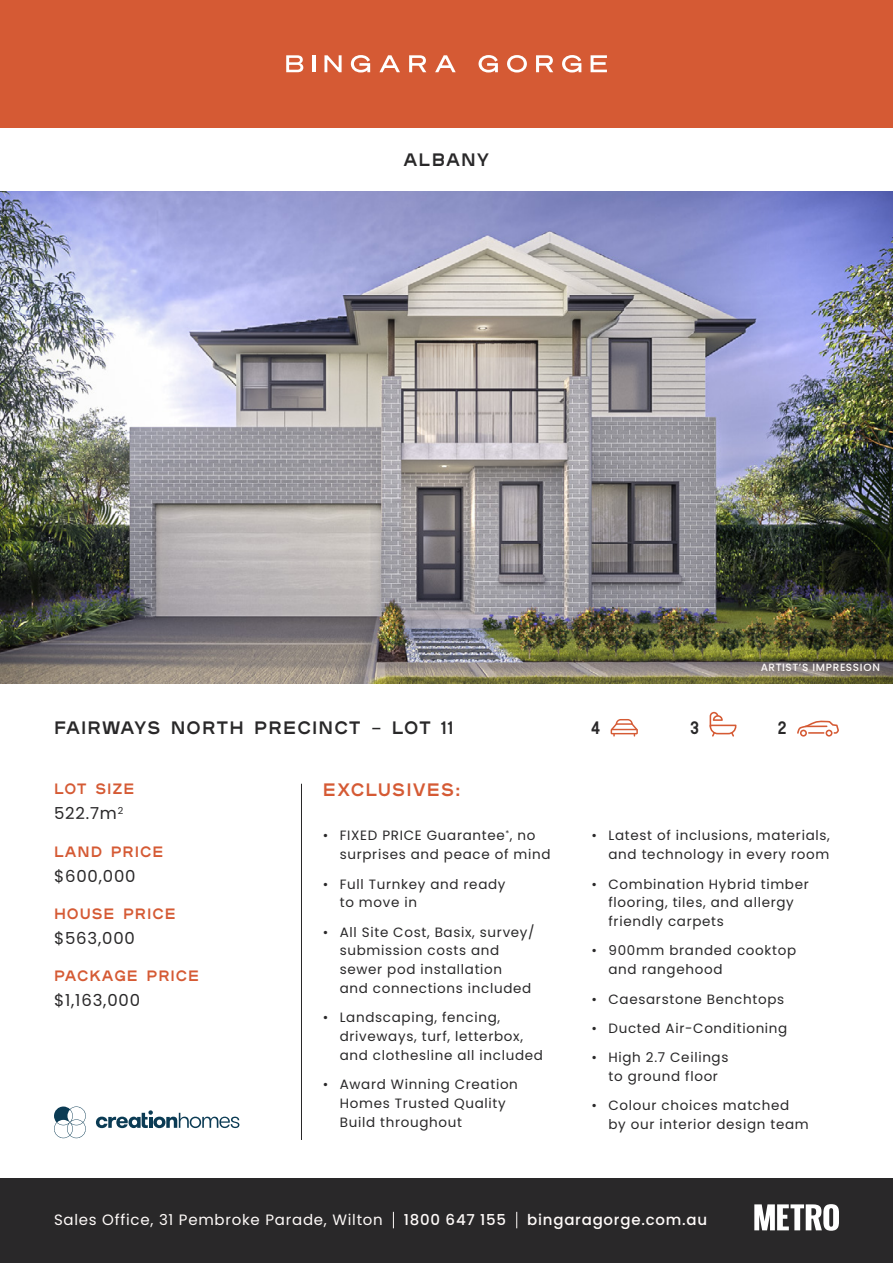
<style>
.page{position:relative;width:893px;height:1263px;background:#fff}
.page>*{position:absolute;margin:0;border:0;box-sizing:border-box;transform-origin:0 0}
.t1{font:18px "Plaak 6 Trial 46 Bold";letter-spacing:.06em;color:#292829}
.t2{font:18px "Plaak 6 Trial 46 Bold";letter-spacing:.06em;color:#d55a34}
.t3{font:16.5px "Poppins";letter-spacing:.05em;color:#292829}
.t4{font:15px "Plaak 6 Trial 46 Bold";letter-spacing:.06em;color:#d55a34}
.t5{font:15px "Poppins";letter-spacing:.05em;color:#fffbf9}
.t6{font:500 15px "Poppins";letter-spacing:.05em;color:#fffbf9}
.t7{font:13.5px/18.8px "Poppins";letter-spacing:.05em;color:#292829}
.t8{font:500 10.5px "Poppins";letter-spacing:.06em;color:#fffbf9}
.s1{font-family:"Poppins";font-weight:500;font-size:15px}
</style>
<div class="page">
<div style="left:0;top:0;width:893px;height:128px;background:#d55a34"></div>
<div style="left:0;top:1178px;width:893px;height:85px;background:#292829"></div>
<img style="left:0;top:191px;width:893px;height:493px">
<svg style="left:797px;top:720px;width:42px;height:17px"></svg>
<hr style="left:805px;top:725px;width:22px;height:2px;background:#d55a34">
<svg style="left:611px;top:719px;width:27px;height:18px"></svg>
<svg style="left:393px;top:1212px;width:1px;height:16px"></svg>
<svg style="left:516px;top:1212px;width:1px;height:16px"></svg>
<svg style="left:754px;top:1204px;width:85px;height:27px"></svg>
<svg style="left:286px;top:55px;width:17px;height:17px"></svg>
<hr style="left:312px;top:55px;width:3px;height:17px;background:#fff">
<svg style="left:324px;top:55px;width:18px;height:17px"></svg>
<svg style="left:351px;top:55px;width:19px;height:18px"></svg>
<svg style="left:379px;top:55px;width:21px;height:17px"></svg>
<svg style="left:409px;top:55px;width:17px;height:17px"></svg>
<svg style="left:435px;top:55px;width:21px;height:17px"></svg>
<svg style="left:479px;top:55px;width:19px;height:18px"></svg>
<svg style="left:507px;top:55px;width:20px;height:18px"></svg>
<svg style="left:536px;top:55px;width:17px;height:17px"></svg>
<svg style="left:562px;top:55px;width:19px;height:18px"></svg>
<svg style="left:591px;top:55px;width:16px;height:17px"></svg>
<hr style="left:301px;top:784px;width:1px;height:356px;background:#292829">
<svg style="left:96px;top:1110px;width:143px;height:18px"></svg>
<svg style="left:54px;top:1106px;width:32px;height:32px"></svg>
<svg style="left:710px;top:712px;width:26px;height:25px"></svg>
<h1 class="t1" style="left:404px;top:149px;width:87px">ALBANY</h1>
<p class="t8" style="left:761px;top:661px;width:121px">ARTIST’S IMPRESSION</p>
<h1 class="t1" style="left:54px;top:718px;width:401px">FAIRWAYS NORTH PRECINCT <span class="s1">–</span> LOT 11</h1>
<h1 class="t1" style="left:690px;top:718px;width:10px">3</h1>
<h1 class="t1" style="left:591px;top:718px;width:10px">4</h1>
<h1 class="t1" style="left:778px;top:718px;width:10px">2</h1>
<p class="t4" style="left:54px;top:780px;width:82px">LOT SIZE</p>
<p class="t3" style="left:54px;top:804px;width:71px">522.7m<sup>2</sup></p>
<p class="t4" style="left:54px;top:843px;width:111px">LAND PRICE</p>
<p class="t3" style="left:54px;top:866px;width:83px">$600,000</p>
<p class="t4" style="left:54px;top:905px;width:123px">HOUSE PRICE</p>
<p class="t3" style="left:54px;top:928px;width:82px">$563,000</p>
<p class="t4" style="left:54px;top:967px;width:147px">PACKAGE PRICE</p>
<p class="t3" style="left:54px;top:991px;width:88px">$1,163,000</p>
<h1 class="t2" style="left:323px;top:780px;width:139px">EXCLUSIVES:</h1>
<p class="t7" style="left:340px;top:826px;width:212px;text-indent:-17px">• FIXED PRICE Guarantee<sup>*</sup>, no surprises and peace of mind</p>
<p class="t7" style="left:340px;top:874px;width:167px;text-indent:-17px">• Full Turnkey and ready to move in</p>
<p class="t7" style="left:340px;top:922px;width:196px;text-indent:-17px">• All Site Cost, Basix, survey/ submission costs and sewer pod installation<br>and connections included</p>
<p class="t7" style="left:340px;top:1008px;width:205px;text-indent:-17px">• Landscaping, fencing, driveways, turf, letterbox, and clothesline all included</p>
<p class="t7" style="left:340px;top:1075px;width:180px;text-indent:-17px">• Award Winning Creation<br>Homes Trusted Quality<br>Build throughout</p>
<p class="t7" style="left:591px;top:826px;width:240px;text-align:right">• Latest of inclusions, materials, and technology in every room</p>
<p class="t7" style="left:608px;top:874px;width:202px;text-indent:-17px">• Combination Hybrid timber flooring, tiles, and allergy friendly carpets</p>
<p class="t7" style="left:608px;top:941px;width:189px;text-indent:-17px">• 900mm branded cooktop and rangehood</p>
<p class="t7" style="left:591px;top:989px;width:194px">• Caesarstone Benchtops</p>
<p class="t7" style="left:591px;top:1019px;width:197px">• Ducted Air-Conditioning</p>
<p class="t7" style="left:591px;top:1048px;width:138px;text-align:center">• High 2.7 Ceilings to ground floor</p>
<p class="t7" style="left:608px;top:1096px;width:202px;text-indent:-17px">• Colour choices matched by our interior design team</p>
<p class="t5" style="left:54px;top:1211px;width:330px">Sales Office, 31 Pembroke Parade, Wilton</p>
<p class="t6" style="left:404px;top:1211px;width:104px">1800 647 155</p>
<p class="t6" style="left:527px;top:1211px;width:181px">bingaragorge.com.au</p>
</div>
